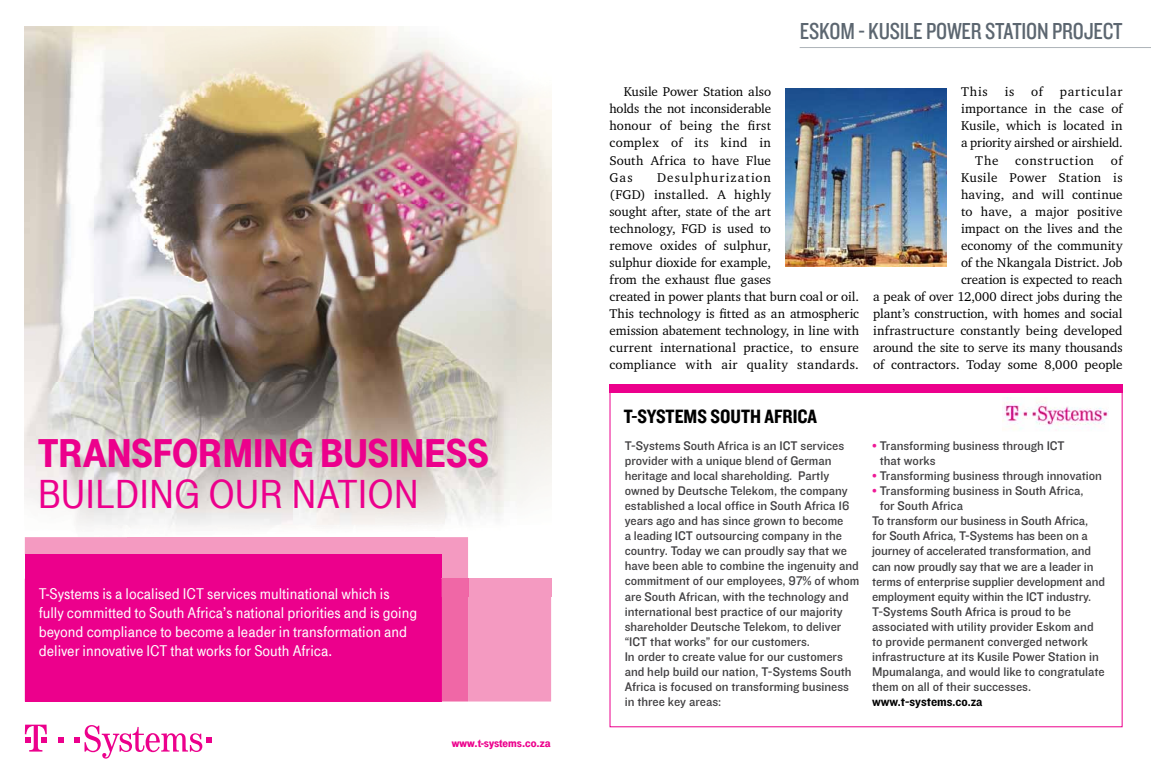
<style>
.page{position:relative;width:1151px;height:783px;background:#fff}
.page>*{position:absolute;margin:0;border:0;box-sizing:border-box;transform-origin:0 0}
.t1{font:41.8px "Tele Grotesk Ultr";color:#ec008c}
.t2{font:41.8px "Tele Grotesk Hal Regular";color:#ec008c}
.t3{font:24px "Knockout HTF29 Junior Liteweight";letter-spacing:-.01em;color:#5c6670}
.t4{font:20px "Knockout HTF50 Welterweight";color:#000}
.t5{font:16px/19.2px "Tele Grotesk Hal Regular";color:#fff}
.t6{font:13px/15px "Knockout HTF31 Junior Middlewt";color:#414042}
.t7{font:13px/17px "Charter IT Cby BT";letter-spacing:.005em;color:#000;text-align:justify}
.t8{font:13px "Knockout HTF51 Middleweight";color:#000}
.t9{font:13px "Charter IT Cby BT";letter-spacing:.05em;color:#000}
.t10{font:13px "Charter IT Cby BT";letter-spacing:.065em;color:#000}
.t11{font:12px "Tele Grotesk Ultr";color:#ec008c}
.s1{color:#ee1a97}
</style>
<div class="page">
<img style="left:25px;top:27px;width:491px;height:498px">
<img style="left:80px;top:525px;width:14px;height:1px">
<div style="left:25px;top:554px;width:417px;height:147px;background:#ec008c"></div>
<img style="left:442px;top:578px;width:109px;height:18px">
<svg style="left:442px;top:596px;width:109px;height:105px;background:#f38dba"></svg>
<svg style="left:25px;top:724px;width:22px;height:27px"></svg>
<svg style="left:58px;top:737px;width:5px;height:5px"></svg>
<svg style="left:74px;top:725px;width:138px;height:33px"></svg>
<div style="left:609px;top:384px;width:514px;height:9px;background:#ec008c"></div>
<img style="left:1002px;top:397px;width:106px;height:33px">
<hr style="left:800px;top:47px;width:351px;height:1px;background:#adb3b8">
<img style="left:785px;top:88px;width:162px;height:178px">
<h1 class="t1" style="left:38px;top:429px;width:453px">TRANSFORMING BUSINESS</h1>
<h1 class="t2" style="left:38px;top:470px;width:383px">BUILDING OUR NATION</h1>
<p class="t5" style="left:39px;top:583px;width:380px">T-Systems is a localised ICT services multinational which is fully committed to South Africa’s national priorities and is going beyond compliance to become a leader in transformation and deliver innovative ICT that works for South Africa.</p>
<p class="t11" style="left:452px;top:736px;width:100px">www.t-systems.co.za</p>
<h2 class="t3" style="left:800px;top:18px;width:324px">ESKOM - KUSILE POWER STATION PROJECT</h2>
<p class="t7" style="left:609px;top:83px;width:163px;text-indent:14px">Kusile Power Station also holds the not inconsiderable honour of being the first complex of its kind in South Africa to have Flue Gas</p>
<p class="t7" style="left:609px;top:168px;width:251px;text-align:left;text-indent:48px">Desulphurization<br>(FGD) installed. A highly<br>sought after, state of the art<br>technology, FGD is used to<br>remove oxides of sulphur,<br>sulphur dioxide for example,<br>from the exhaust flue gases<br>created in power plants that burn coal or oil.<br>This technology is fitted as an atmospheric emission abatement technology, in line with current international practice, to ensure compliance with air quality standards.</p>
<p class="t7" style="left:961px;top:83px;width:28px">This</p>
<p class="t7" style="left:1005px;top:83px;width:11px">is</p>
<p class="t7" style="left:1031px;top:83px;width:13px">of</p>
<p class="t10" style="left:1060px;top:84px;width:64px">particular</p>
<p class="t7" style="left:961px;top:100px;width:163px">importance in the case of</p>
<p class="t7" style="left:961px;top:117px;width:163px">Kusile, which is located in</p>
<p class="t7" style="left:961px;top:134px;width:163px">a priority airshed or airshield.</p>
<p class="t7" style="left:975px;top:151px;width:25px">The</p>
<p class="t9" style="left:1015px;top:152px;width:80px">construction</p>
<p class="t7" style="left:873px;top:151px;width:251px;text-align:right">of<br>Kusile Power Station is<br>having, and will continue<br>to have, a major positive<br>impact on the lives and the<br>economy of the community<br>of the Nkangala District. Job<br>creation is expected to reach<br>a peak of over 12,000 direct jobs during the plant’s construction, with homes and social infrastructure constantly being developed around the site to serve its many thousands of contractors. Today some 8,000 people</p>
<h3 class="t4" style="left:624px;top:405px;width:195px">T-SYSTEMS SOUTH AFRICA</h3>
<p class="t6" style="left:625px;top:439px;width:236px">T-Systems South Africa is an ICT services provider with a unique blend of German heritage and local shareholding. Partly owned by Deutsche Telekom, the company established a local office in South Africa 16 years ago and has since grown to become<br>a leading ICT outsourcing company in the country. Today we can proudly say that we have been able to combine the ingenuity and commitment of our employees, 97% of whom are South African, with the technology and international best practice of our majority shareholder Deutsche Telekom, to deliver “ICT that works” for our customers.<br>In order to create value for our customers and help build our nation, T-Systems South Africa is focused on transforming business in three key areas:</p>
<p class="t6" style="left:880px;top:439px;width:186px;text-indent:-8px"><span class="s1">•</span> Transforming business through ICT that works</p>
<p class="t6" style="left:872px;top:469px;width:231px"><span class="s1">•</span> Transforming business through innovation</p>
<p class="t6" style="left:872px;top:484px;width:213px"><span class="s1">•</span> Transforming business in South Africa,</p>
<p class="t6" style="left:880px;top:499px;width:85px">for South Africa</p>
<p class="t6" style="left:872px;top:514px;width:218px">To transform our business in South Africa,</p>
<p class="t6" style="left:872px;top:529px;width:217px">for South Africa, T-Systems has been on a</p>
<p class="t6" style="left:872px;top:544px;width:220px">journey of accelerated transformation, and</p>
<p class="t6" style="left:872px;top:559px;width:223px">can now proudly say that we are a leader in</p>
<p class="t6" style="left:872px;top:574px;width:234px">terms of enterprise supplier development and</p>
<p class="t6" style="left:872px;top:589px;width:221px">employment equity within the ICT industry.</p>
<p class="t6" style="left:872px;top:604px;width:200px">T-Systems South Africa is proud to be</p>
<p class="t6" style="left:872px;top:619px;width:223px">associated with utility provider Eskom and</p>
<p class="t6" style="left:872px;top:634px;width:217px">to provide permanent converged network</p>
<p class="t6" style="left:872px;top:649px;width:228px">infrastructure at its Kusile Power Station in</p>
<p class="t6" style="left:872px;top:664px;width:234px">Mpumalanga, and would like to congratulate</p>
<p class="t6" style="left:872px;top:679px;width:161px">them on all of their successes.</p>
<p class="t8" style="left:872px;top:694px;width:112px">www.t-systems.co.za</p>
</div>
